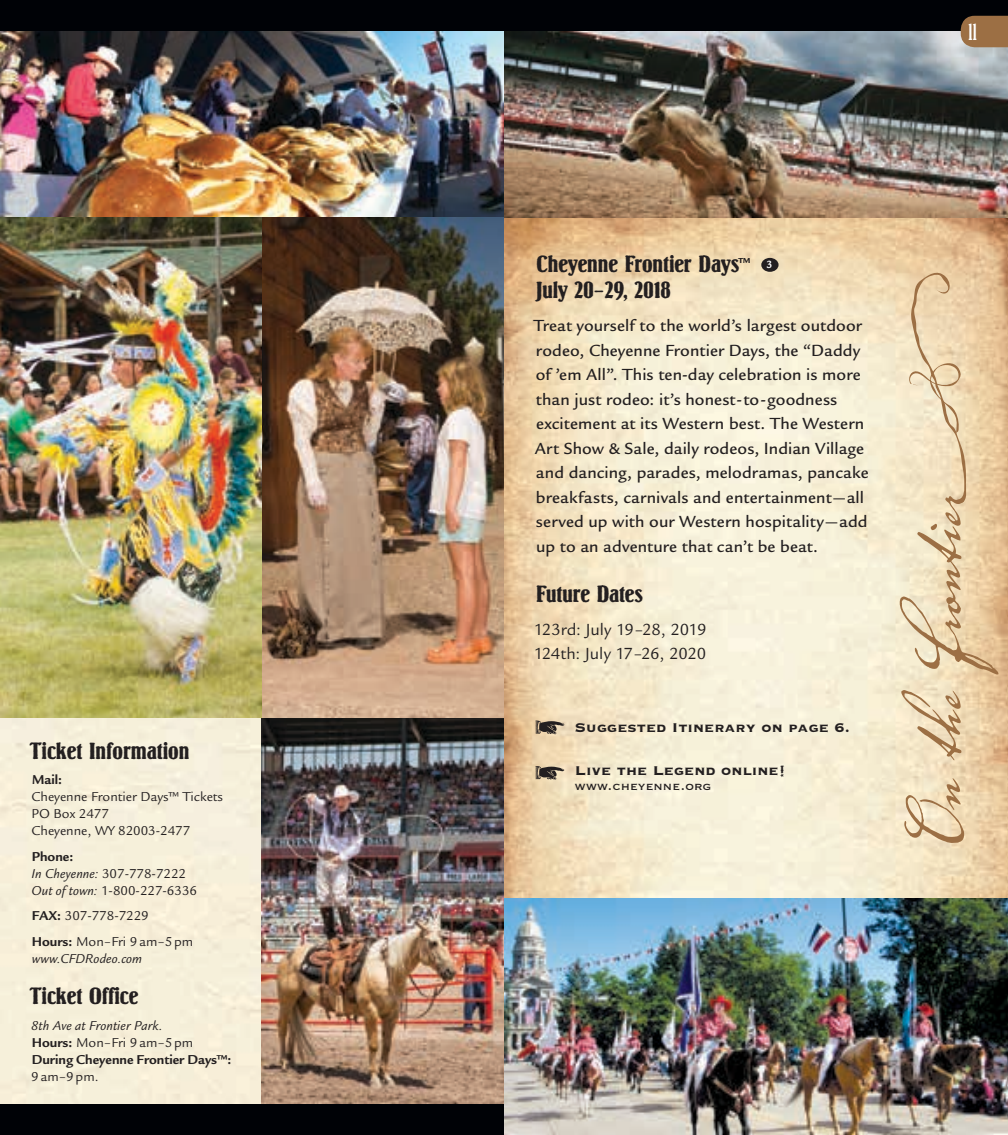
<style>
.page{position:relative;width:1008px;height:1135px;background:#fff}
.page>*{position:absolute;margin:0;border:0;box-sizing:border-box;transform-origin:0 0}
.t1{font:24.5px/26.2px "Springfield Ant D";color:#231f20}
.t2{font:700 24.5px "Beton Com D";color:#fff}
.t3{font:500 17.5px/24.5px "Legacy San ITC";letter-spacing:.01em;color:#231f20}
.t4{font:17.5px/24.5px "Legacy San ITC";letter-spacing:-.01em;color:#231f20}
.t5{font:16.62px "Copperplate Thirty Three BC";color:#231f20}
.t6{font:14px/17px "Legacy San ITC";color:#231f20}
.t7{font:700 14px/17px "Legacy San ITC";color:#231f20}
.t8{font:italic 14px "Legacy San ITC";letter-spacing:.015em;color:#231f20}
.t9{font:14px "Copperplate Thirty One BC";letter-spacing:.005em;color:#231f20}
.s1{font-weight:700}
.s2{font-style:italic}
.s3{font-weight:400;font-style:italic}
.s4{font-weight:400}
.s5{font-family:"Legacy San ITC";font-weight:700;font-size:15.75px}
.s6{font-family:"Legacy San ITC";font-weight:700;font-size:11.38px;color:#fff}
.s7{font-family:"Carnivalee Freakshow";font-size:17.5px}
</style>
<div class="page">
<div style="left:0;top:0;width:1008px;height:1134px;background:#000206"></div>
<img style="left:0;top:217px;width:504px;height:886px">
<img style="left:504px;top:217px;width:504px;height:681px">
<img style="left:0;top:31px;width:1008px;height:186px">
<img style="left:504px;top:898px;width:504px;height:236px">
<div style="left:761px;top:258px;width:18px;height:14px;background:#231f20;border-radius:50%"></div>
<svg style="left:536px;top:765px;width:28px;height:14px"></svg>
<svg style="left:536px;top:720px;width:28px;height:14px"></svg>
<svg style="left:904px;top:777px;width:60px;height:65px"></svg>
<svg style="left:901px;top:689px;width:60px;height:71px"></svg>
<svg style="left:900px;top:268px;width:99px;height:406px"></svg>
<svg style="left:961px;top:16px;width:47px;height:31px"></svg>
<h1 class="t1" style="left:30px;top:737px;width:161px">Ticket Information</h1>
<p class="t7" style="left:32px;top:771px;width:32px">Mail:</p>
<p class="t6" style="left:31px;top:788px;width:193px">Cheyenne Frontier Days™ Tickets<br>PO Box 2477<br>Cheyenne, WY 82003-2477</p>
<p class="t6" style="left:31px;top:847px;width:167px"><span class="s1">Phone:<br></span><span class="s2">In Cheyenne:</span> 307-778-7222<br><span class="s2">Out of town:</span> 1-800-227-6336</p>
<p class="t6" style="left:32px;top:902px;width:163px;line-height:25.6px"><span class="s1">FAX:</span> 307-778-7229<br><span class="s1">Hours:</span> Mon–Fri 9am–5pm</p>
<p class="t8" style="left:32px;top:950px;width:111px">www.CFDRodeo.com</p>
<h1 class="t1" style="left:30px;top:982px;width:110px">Ticket Office</h1>
<p class="t7" style="left:31px;top:1016px;width:202px"><span class="s3">8th Ave at Frontier Park.<br></span>Hours: <span class="s4">Mon–Fri 9am–5pm<br></span>During Cheyenne Frontier Days™:</p>
<p class="t6" style="left:31px;top:1067px;width:69px">9am–9pm.</p>
<h1 class="t1" style="left:536px;top:251px;width:238px">Cheyenne Frontier Days<span class="s5">™</span> <span class="s6">3<br></span>July 20–29, 2018</h1>
<p class="t3" style="left:534px;top:313px;width:336px">Treat yourself to the world’s largest outdoor rodeo, Cheyenne Frontier Days, the “Daddy of ’em All”. This ten-day celebration is more than just rodeo: it’s honest - to - goodness excitement at its Western best. The Western Art Show &amp; Sale, daily rodeos, Indian Village and dancing, parades, melodramas, pancake breakfasts, carnivals and entertainment — all served up with our Western hospitality — add up to an adventure that can’t be beat.</p>
<h1 class="t1" style="left:536px;top:580px;width:108px">Future Dates</h1>
<p class="t4" style="left:534px;top:617px;width:174px">123rd: July 19 –28, 2019<br>124th: July 17 –26, 2020</p>
<p class="t5" style="left:575px;top:719px;width:276px">Suggested Itinerary on page 6.</p>
<p class="t5" style="left:575px;top:762px;width:211px">Live the Legend online<span class="s7">!</span></p>
<p class="t9" style="left:575px;top:778px;width:138px">www.cheyenne.org</p>
<h1 class="t2" style="left:969px;top:19px;width:10px">11</h1>
</div>
